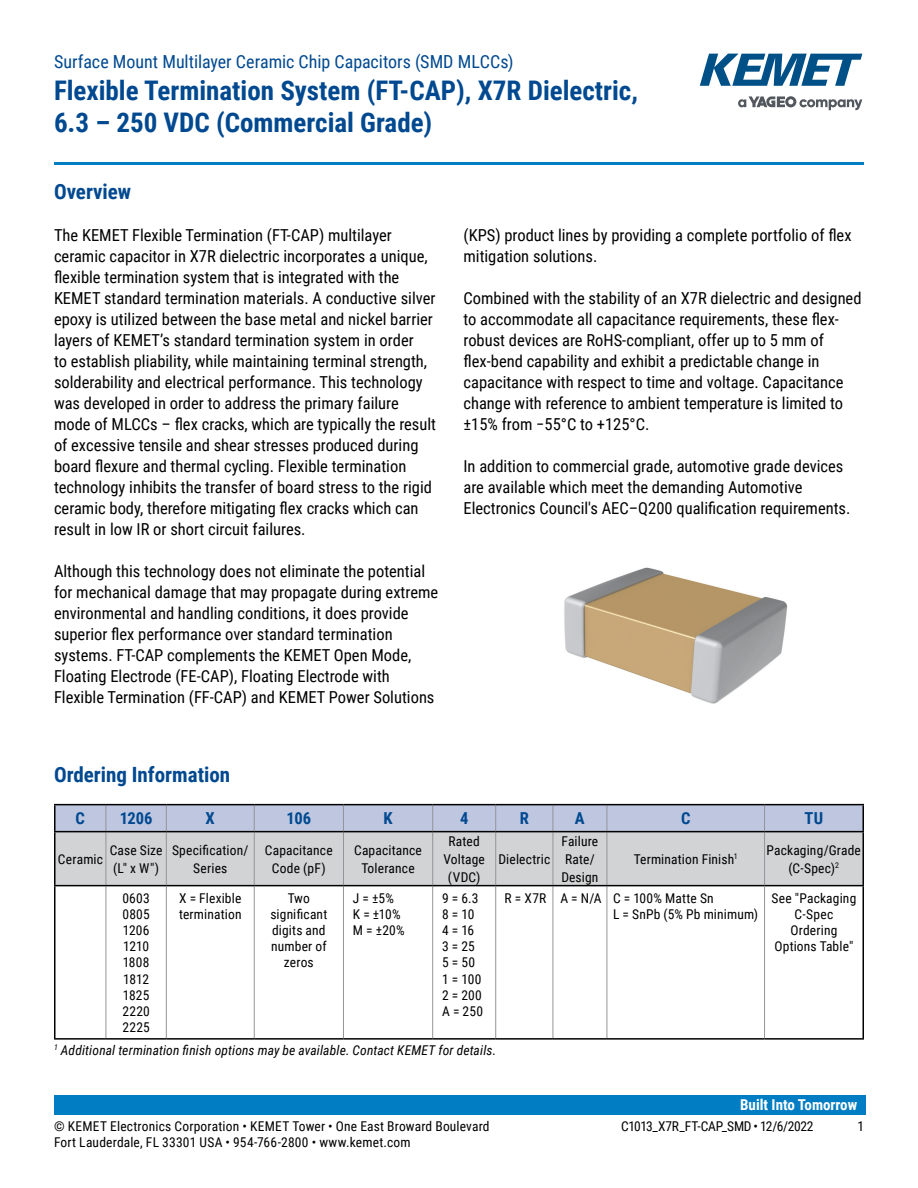
<style>
.page{position:relative;width:918px;height:1188px;background:#fff}
.page>*{position:absolute;margin:0;border:0;box-sizing:border-box;transform-origin:0 0}
.t1{font:700 27px/32.4px "Roboto Condensed";color:#004990}
.t2{font:700 21px "Roboto Condensed";color:#004990}
.t3{font:18px "Roboto Condensed";color:#004990}
.t4{font:16.5px/21px "Roboto Condensed";color:#000}
.t5{font:700 16.5px "Roboto Condensed";color:#004990}
.t6{font:700 15px "Roboto Condensed";color:#fff}
.t7{font:13.5px/16.2px "Roboto Condensed";letter-spacing:.01em;color:#000;text-align:center}
.t8{font:italic 13.5px "Roboto Condensed";letter-spacing:.01em;color:#000}
.t9{font:13.5px "Roboto Condensed";letter-spacing:-.025em;color:#000}
</style>
<div class="page">
<svg style="left:738px;top:96px;width:124px;height:14px"></svg>
<svg style="left:700px;top:54px;width:162px;height:32px"></svg>
<hr style="left:54px;top:162px;width:810px;height:3px;background:#007dc3">
<div style="left:54px;top:1095px;width:811px;height:20px;background:#007dc3"></div>
<div style="left:56px;top:832px;width:806px;height:53px;background:#d1d3d4"></div>
<svg style="left:56px;top:805px;width:806px;height:26px;background:#bac1da"></svg>
<hr style="left:106px;top:832px;width:1px;height:53px;background:#939598">
<hr style="left:166px;top:832px;width:1px;height:53px;background:#939598">
<hr style="left:254px;top:832px;width:1px;height:53px;background:#939598">
<hr style="left:343px;top:832px;width:1px;height:53px;background:#939598">
<hr style="left:432px;top:832px;width:1px;height:53px;background:#939598">
<hr style="left:495px;top:832px;width:1px;height:53px;background:#939598">
<hr style="left:553px;top:832px;width:1px;height:53px;background:#939598">
<hr style="left:607px;top:832px;width:1px;height:53px;background:#939598">
<hr style="left:764px;top:832px;width:1px;height:53px;background:#939598">
<hr style="left:106px;top:886px;width:1px;height:152px;background:#939598">
<hr style="left:166px;top:886px;width:1px;height:152px;background:#939598">
<hr style="left:254px;top:886px;width:1px;height:152px;background:#939598">
<hr style="left:343px;top:886px;width:1px;height:152px;background:#939598">
<hr style="left:432px;top:886px;width:1px;height:152px;background:#939598">
<hr style="left:495px;top:886px;width:1px;height:152px;background:#939598">
<hr style="left:553px;top:886px;width:1px;height:152px;background:#939598">
<hr style="left:607px;top:886px;width:1px;height:152px;background:#939598">
<hr style="left:54px;top:832px;width:2px;height:53px;background:#000">
<hr style="left:862px;top:832px;width:2px;height:53px;background:#000">
<hr style="left:54px;top:804px;width:52px;height:1px;background:#000">
<hr style="left:54px;top:805px;width:2px;height:26px;background:#000">
<hr style="left:106px;top:804px;width:60px;height:1px;background:#000">
<hr style="left:166px;top:804px;width:88px;height:1px;background:#000">
<hr style="left:254px;top:804px;width:89px;height:1px;background:#000">
<hr style="left:343px;top:804px;width:90px;height:1px;background:#000">
<hr style="left:433px;top:804px;width:63px;height:1px;background:#000">
<hr style="left:496px;top:804px;width:57px;height:1px;background:#000">
<hr style="left:553px;top:804px;width:54px;height:1px;background:#000">
<hr style="left:607px;top:804px;width:158px;height:1px;background:#000">
<hr style="left:765px;top:804px;width:99px;height:1px;background:#000">
<hr style="left:862px;top:805px;width:2px;height:26px;background:#000">
<hr style="left:54px;top:831px;width:52px;height:1px;background:#000">
<hr style="left:106px;top:831px;width:60px;height:1px;background:#000">
<hr style="left:166px;top:831px;width:88px;height:1px;background:#000">
<hr style="left:254px;top:831px;width:89px;height:1px;background:#000">
<hr style="left:343px;top:831px;width:90px;height:1px;background:#000">
<hr style="left:433px;top:831px;width:63px;height:1px;background:#000">
<hr style="left:496px;top:831px;width:57px;height:1px;background:#000">
<hr style="left:553px;top:831px;width:54px;height:1px;background:#000">
<hr style="left:607px;top:831px;width:158px;height:1px;background:#000">
<hr style="left:765px;top:831px;width:99px;height:1px;background:#000">
<hr style="left:765px;top:885px;width:99px;height:1px;background:#000">
<hr style="left:862px;top:886px;width:2px;height:152px;background:#000">
<hr style="left:765px;top:1038px;width:99px;height:2px;background:#000">
<hr style="left:764px;top:886px;width:1px;height:152px;background:#939598">
<hr style="left:54px;top:885px;width:52px;height:1px;background:#000">
<hr style="left:54px;top:886px;width:2px;height:152px;background:#000">
<hr style="left:106px;top:885px;width:60px;height:1px;background:#000">
<hr style="left:166px;top:885px;width:88px;height:1px;background:#000">
<hr style="left:254px;top:885px;width:89px;height:1px;background:#000">
<hr style="left:343px;top:885px;width:90px;height:1px;background:#000">
<hr style="left:433px;top:885px;width:63px;height:1px;background:#000">
<hr style="left:496px;top:885px;width:57px;height:1px;background:#000">
<hr style="left:553px;top:885px;width:54px;height:1px;background:#000">
<hr style="left:607px;top:885px;width:158px;height:1px;background:#000">
<hr style="left:54px;top:1038px;width:52px;height:2px;background:#000">
<hr style="left:106px;top:1038px;width:60px;height:2px;background:#000">
<hr style="left:166px;top:1038px;width:88px;height:2px;background:#000">
<hr style="left:254px;top:1038px;width:89px;height:2px;background:#000">
<hr style="left:343px;top:1038px;width:90px;height:2px;background:#000">
<hr style="left:433px;top:1038px;width:63px;height:2px;background:#000">
<hr style="left:496px;top:1038px;width:57px;height:2px;background:#000">
<hr style="left:553px;top:1038px;width:54px;height:2px;background:#000">
<hr style="left:607px;top:1038px;width:158px;height:2px;background:#000">
<img style="left:564px;top:567px;width:224px;height:137px">
<p class="t3" style="left:54px;top:48px;width:461px">Surface Mount Multilayer Ceramic Chip Capacitors (SMD MLCCs)</p>
<h1 class="t1" style="left:54px;top:73px;width:586px">Flexible Termination System (FT-CAP), X7R Dielectric,<br>6.3 – 250 VDC (Commercial Grade)</h1>
<p class="t2" style="left:54px;top:177px;width:79px">Overview</p>
<p class="t4" style="left:54px;top:224px;width:384px">The KEMET Flexible Termination (FT-CAP) multilayer ceramic capacitor in X7R dielectric incorporates a unique, flexible termination system that is integrated with the KEMET standard termination materials. A conductive silver epoxy is utilized between the base metal and nickel barrier layers of KEMET’s standard termination system in order<br>to establish pliability, while maintaining terminal strength, solderability and electrical performance. This technology was developed in order to address the primary failure mode of MLCCs – flex cracks, which are typically the result of excessive tensile and shear stresses produced during board flexure and thermal cycling. Flexible termination technology inhibits the transfer of board stress to the rigid ceramic body, therefore mitigating flex cracks which can result in low IR or short circuit failures.</p>
<p class="t4" style="left:54px;top:560px;width:386px">Although this technology does not eliminate the potential for mechanical damage that may propagate during extreme environmental and handling conditions, it does provide superior flex performance over standard termination systems. FT-CAP complements the KEMET Open Mode, Floating Electrode (FE-CAP), Floating Electrode with Flexible Termination (FF-CAP) and KEMET Power Solutions</p>
<p class="t4" style="left:463px;top:224px;width:390px">(KPS) product lines by providing a complete portfolio of flex mitigation solutions.</p>
<p class="t4" style="left:463px;top:287px;width:400px">Combined with the stability of an X7R dielectric and designed to accommodate all capacitance requirements, these flex&shy;robust devices are RoHS-compliant, offer up to 5 mm of flex-bend capability and exhibit a predictable change in capacitance with respect to time and voltage. Capacitance change with reference to ambient temperature is limited to ±15% from −55°C to +125°C.</p>
<p class="t4" style="left:463px;top:455px;width:388px">In addition to commercial grade, automotive grade devices are available which meet the demanding Automotive<br>Electronics Council's AEC–Q200 qualification requirements.</p>
<p class="t2" style="left:54px;top:760px;width:178px">Ordering Information</p>
<p class="t5" style="left:76px;top:807px;width:11px">C</p>
<p class="t5" style="left:120px;top:807px;width:34px">1206</p>
<p class="t5" style="left:206px;top:807px;width:11px">X</p>
<p class="t5" style="left:287px;top:807px;width:26px">106</p>
<p class="t5" style="left:384px;top:807px;width:11px">K</p>
<p class="t5" style="left:460px;top:807px;width:10px">4</p>
<p class="t5" style="left:520px;top:807px;width:11px">R</p>
<p class="t5" style="left:575px;top:807px;width:11px">A</p>
<p class="t5" style="left:681px;top:807px;width:11px">C</p>
<p class="t5" style="left:805px;top:807px;width:20px">TU</p>
<p class="t7" style="left:58px;top:850px;width:47px">Ceramic</p>
<p class="t7" style="left:110px;top:840px;width:54px;line-height:18px;text-align:left">Case Size (L" x W")</p>
<p class="t7" style="left:172px;top:840px;width:78px;line-height:18px">Specification/<br>Series</p>
<p class="t7" style="left:265px;top:840px;width:69px;line-height:18px">Capacitance<br>Code (pF)</p>
<p class="t7" style="left:354px;top:840px;width:69px;line-height:18px">Capacitance<br>Tolerance</p>
<p class="t7" style="left:443px;top:831px;width:43px;line-height:18px">Rated<br>Voltage (VDC)</p>
<p class="t7" style="left:561px;top:831px;width:39px;line-height:18px;text-align:left">Failure<br>Rate/<br>Design</p>
<p class="t7" style="left:634px;top:850px;width:105px">Termination Finish<sup>1</sup></p>
<p class="t7" style="left:766px;top:840px;width:96px;line-height:18px">Packaging/Grade (C-Spec)<sup>2</sup></p>
<p class="t7" style="left:498px;top:850px;width:53px">Dielectric</p>
<p class="t7" style="left:122px;top:889px;width:29px;text-align:justify">0603<br>0805<br>1206<br>1210<br>1808<br>1812<br>1825<br>2220<br>2225</p>
<p class="t7" style="left:179px;top:889px;width:64px;text-align:left">X = Flexible termination</p>
<p class="t7" style="left:270px;top:889px;width:58px">Two significant digits and number of zeros</p>
<p class="t7" style="left:353px;top:889px;width:53px;text-align:left">J = ±5%<br>K = ±10%<br>M = ±20%</p>
<p class="t7" style="left:442px;top:889px;width:42px;text-align:left">9 = 6.3<br>8 = 10<br>4 = 16<br>3 = 25<br>5 = 50<br>1 = 100<br>2 = 200<br>A = 250</p>
<p class="t7" style="left:613px;top:889px;width:147px;text-align:left;text-indent:-108px">R = X7R A = N/A C = 100% Matte Sn<br>L = SnPb (5% Pb minimum)</p>
<p class="t7" style="left:772px;top:889px;width:86px">See "Packaging<br>C-Spec<br>Ordering<br>Options Table"</p>
<p class="t8" style="left:54px;top:1041px;width:444px"><sup>1</sup> Additional termination finish options may be available. Contact KEMET for details.</p>
<p class="t6" style="left:740px;top:1094px;width:119px">Built Into Tomorrow</p>
<p class="t7" style="left:54px;top:1117px;width:437px">© KEMET Electronics Corporation • KEMET Tower • One East Broward Boulevard</p>
<p class="t9" style="left:621px;top:1116px;width:194px">C1013_X7R_FT-CAP_SMD • 12/6/2022</p>
<p class="t7" style="left:857px;top:1117px;width:8px">1</p>
<p class="t7" style="left:54px;top:1133px;width:358px">Fort Lauderdale, FL 33301 USA • 954-766-2800 • www.kemet.com</p>
</div>
